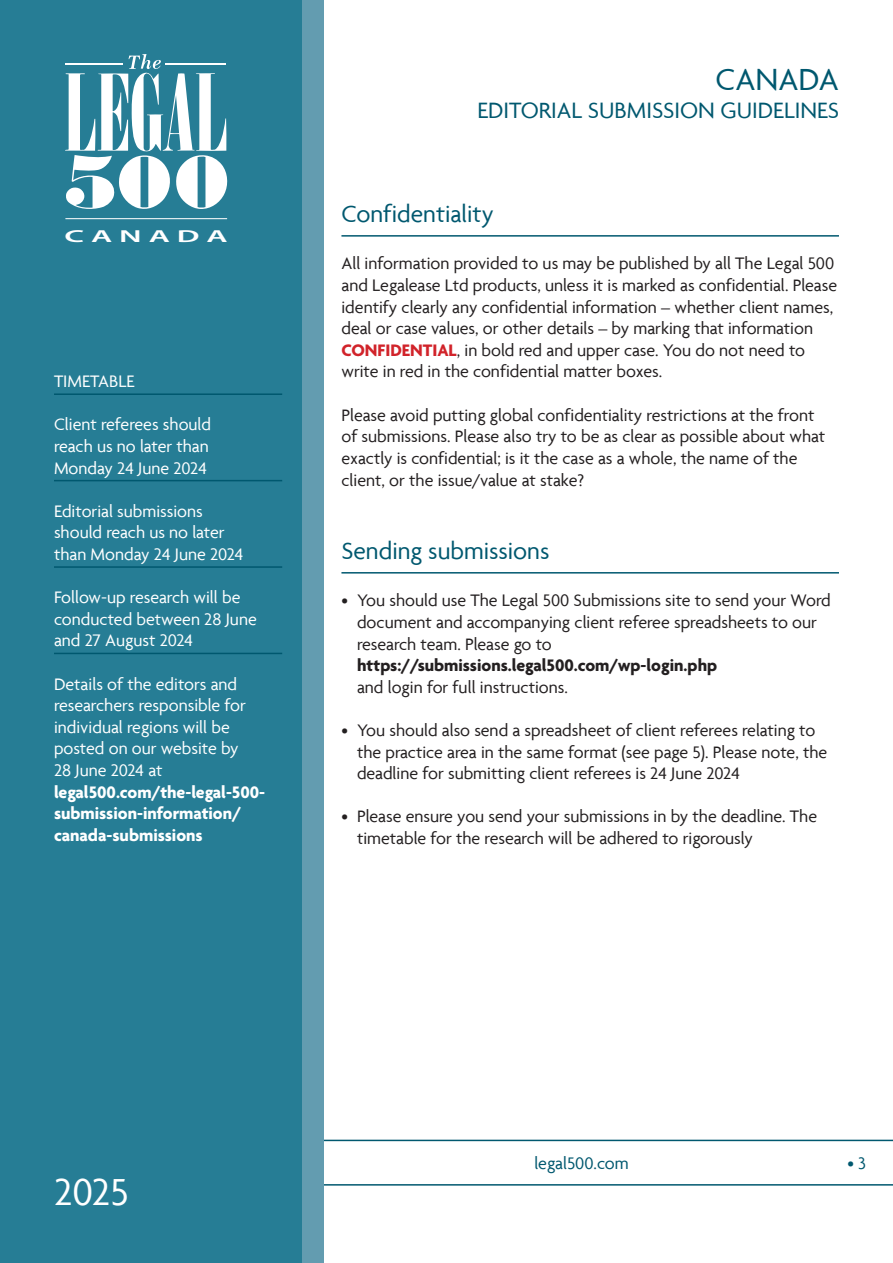
<style>
.page{position:relative;width:893px;height:1263px;background:#fff}
.page>*{position:absolute;margin:0;border:0;box-sizing:border-box;transform-origin:0 0}
.t1{font:40.5px "Agenda";color:#fff}
.t2{font:33px "Agenda";color:#00586f}
.Heading{font:25.5px "Agenda";color:#00586f}
.t3{font:24px "Agenda";color:#00586f}
.Bodytext{font:18px/21.6px "Agenda";color:#231f20}
.t4{font:18px/21.6px "Agenda";color:#fff}
.t5{font:700 18px/21.6px "Agenda";color:#fff}
.t6{font:18px "Agenda";color:#00586f}
.t7{font:600 17.4px "Myriad Pro";color:#fff;scale:1.92 1}
.s1{font-weight:700;color:#d1232a}
.s2{font-weight:700}
</style>
<div class="page">
<svg style="left:323px;top:1140px;width:570px;height:45px"></svg>
<div style="left:0;top:0;width:323px;height:1263px;background:#639cb0"></div>
<div style="left:0;top:0;width:302px;height:1263px;background:#267d95"></div>
<svg style="left:65px;top:54px;width:163px;height:155px"></svg>
<hr style="left:65px;top:64px;width:58px;height:1px;background:#fff">
<hr style="left:166px;top:64px;width:60px;height:1px;background:#fff">
<hr style="left:65px;top:218px;width:162px;height:1px;background:#fff">
<hr style="left:54px;top:393px;width:228px;height:2px;background:#00586f">
<hr style="left:54px;top:480px;width:228px;height:1px;background:#00586f">
<hr style="left:54px;top:566px;width:228px;height:2px;background:#00586f">
<hr style="left:54px;top:653px;width:228px;height:1px;background:#00586f">
<hr style="left:341px;top:235px;width:498px;height:2px;background:#00586f">
<hr style="left:341px;top:572px;width:498px;height:1px;background:#00586f">
<p class="t7" style="left:64px;top:225px;width:87px">C A N A D A</p>
<p class="t4" style="left:54px;top:370px;width:82px">TIMETABLE</p>
<p class="t4" style="left:54px;top:413px;width:159px;text-align:justify">Client referees should reach us no later than Monday 24 June 2024</p>
<p class="t4" style="left:54px;top:500px;width:191px">Editorial submissions should reach us no later than Monday 24 June 2024</p>
<p class="t4" style="left:54px;top:586px;width:204px">Follow-up research will be conducted between 28 June and 27 August 2024</p>
<p class="t4" style="left:54px;top:673px;width:193px">Details of the editors and researchers responsible for individual regions will be posted on our website by<br>28 June 2024 at</p>
<p class="t5" style="left:54px;top:780px;width:213px">legal500.com/the-legal-500- submission-information/ canada-submissions</p>
<h2 class="t2" style="left:715px;top:59px;width:125px">CANADA</h2>
<h3 class="t3" style="left:478px;top:96px;width:363px">EDITORIAL SUBMISSION GUIDELINES</h3>
<p class="Heading" style="left:341px;top:199px;width:154px">Confidentiality</p>
<p class="Bodytext" style="left:341px;top:253px;width:497px">All information provided to us may be published by all The Legal 500 and Legalease Ltd products, unless it is marked as confidential. Please identify clearly any confidential information – whether client names, deal or case values, or other details – by marking that information <span class="s1">CONFIDENTIAL</span>, in bold red and upper case. You do not need to write in red in the confidential matter boxes.</p>
<p class="Bodytext" style="left:341px;top:404px;width:485px">Please avoid putting global confidentiality restrictions at the front of submissions. Please also try to be as clear as possible about what exactly is confidential; is it the case as a whole, the name of the client, or the issue/value at stake?</p>
<p class="Heading" style="left:341px;top:536px;width:210px">Sending submissions</p>
<p class="Bodytext" style="left:357px;top:589px;width:475px;text-indent:-16px">• You should use The Legal 500 Submissions site to send your Word document and accompanying client referee spreadsheets to our research team. Please go to <span class="s2">https://submissions.legal500.com/wp-login.php<br></span>and login for full instructions.</p>
<p class="Bodytext" style="left:357px;top:719px;width:472px;text-indent:-16px">• You should also send a spreadsheet of client referees relating to the practice area in the same format (see page 5). Please note, the deadline for submitting client referees is 24 June 2024</p>
<p class="Bodytext" style="left:357px;top:805px;width:462px;text-indent:-16px">• Please ensure you send your submissions in by the deadline. The timetable for the research will be adhered to rigorously</p>
<h1 class="t1" style="left:54px;top:1168px;width:76px">2025</h1>
<p class="t6" style="left:534px;top:1152px;width:96px">legal500.com</p>
<p class="t6" style="left:847px;top:1152px;width:20px">• 3</p>
</div>
